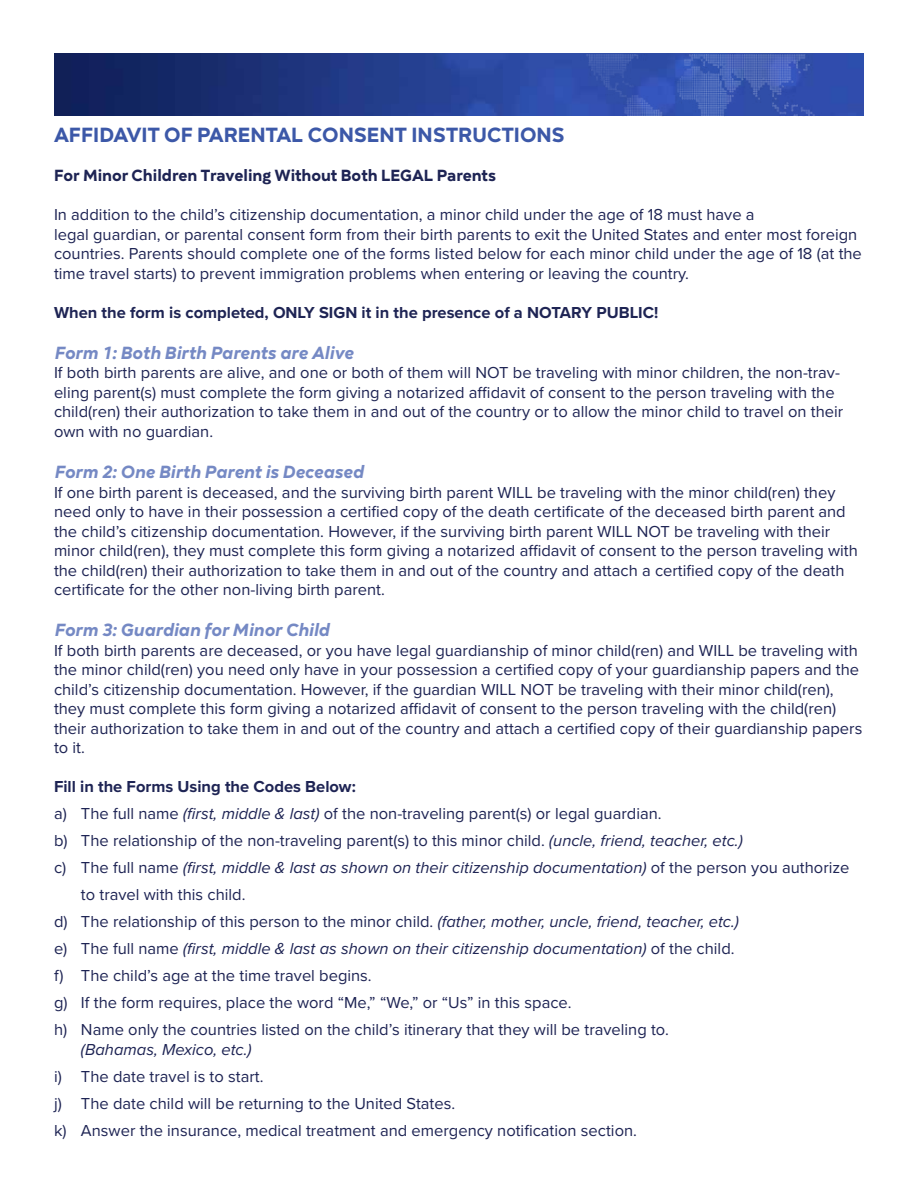
<style>
.page{position:relative;width:918px;height:1188px;background:#fff}
.page>*{position:absolute;margin:0;border:0;box-sizing:border-box;transform-origin:0 0}
.t1{font:700 21px "Mirai";letter-spacing:.005em;color:#3c58a8}
.t2{font:italic 700 18px "Mirai";color:#7589c4}
.t3{font:16.5px/19.5px "Proxima Nova";color:#1e2454}
.t4{font:italic 16.5px "Proxima Nova";color:#1e2454}
.t5{font:700 16.5px "Proxima Nova";color:#1e2454}
.t6{font:700 16.5px "Mirai";letter-spacing:-.005em;color:#1e2454}
.s1{font-style:italic}
.s2{font-style:normal}
</style>
<div class="page">
<img style="left:54px;top:54px;width:810px;height:61px">
<img style="left:554px;top:54px;width:293px;height:62px">
<p class="t1" style="left:54px;top:118px;width:512px">AFFIDAVIT OF PARENTAL CONSENT INSTRUCTIONS</p>
<p class="t6" style="left:54px;top:162px;width:444px">For Minor Children Traveling Without Both LEGAL Parents</p>
<p class="t3" style="left:54px;top:205px;width:809px">In addition to the child’s citizenship documentation, a minor child under the age of 18 must have a<br>legal guardian, or parental consent form from their birth parents to exit the United States and enter most foreign countries. Parents should complete one of the forms listed below for each minor child under the age of 18 (at the time travel starts) to prevent immigration problems when entering or leaving the country.</p>
<p class="t5" style="left:54px;top:303px;width:606px">When the form is completed, ONLY SIGN it in the presence of a NOTARY PUBLIC!</p>
<p class="t2" style="left:54px;top:338px;width:301px">Form 1: Both Birth Parents are Alive</p>
<p class="t3" style="left:54px;top:364px;width:791px">If both birth parents are alive, and one or both of them will NOT be traveling with minor children, the non-trav&shy;eling parent(s) must complete the form giving a notarized affidavit of consent to the person traveling with the child(ren) their authorization to take them in and out of the country or to allow the minor child to travel on their own with no guardian.</p>
<p class="t2" style="left:54px;top:457px;width:311px">Form 2: One Birth Parent is Deceased</p>
<p class="t3" style="left:54px;top:483px;width:805px">If one birth parent is deceased, and the surviving birth parent WILL be traveling with the minor child(ren) they need only to have in their possession a certified copy of the death certificate of the deceased birth parent and the child’s citizenship documentation. However, if the surviving birth parent WILL NOT be traveling with their minor child(ren), they must complete this form giving a notarized affidavit of consent to the person traveling with the child(ren) their authorization to take them in and out of the country and attach a certified copy of the death certificate for the other non-living birth parent.</p>
<p class="t2" style="left:54px;top:615px;width:277px">Form 3: Guardian for Minor Child</p>
<p class="t3" style="left:54px;top:641px;width:810px">If both birth parents are deceased, or you have legal guardianship of minor child(ren) and WILL be traveling with the minor child(ren) you need only have in your possession a certified copy of your guardianship papers and the child’s citizenship documentation. However, if the guardian WILL NOT be traveling with their minor child(ren), they must complete this form giving a notarized affidavit of consent to the person traveling with the child(ren) their authorization to take them in and out of the country and attach a certified copy of their guardianship papers to it.</p>
<p class="t5" style="left:54px;top:777px;width:303px">Fill in the Forms Using the Codes Below:</p>
<p class="t3" style="left:54px;top:804px;width:609px">a) The full name <span class="s1">(first, middle &amp; last)</span> of the non-traveling parent(s) or legal guardian.</p>
<p class="t3" style="left:54px;top:831px;width:690px">b) The relationship of the non-traveling parent(s) to this minor child. <span class="s1">(uncle, friend, teacher, etc.)</span></p>
<p class="t4" style="left:54px;top:858px;width:797px"><span class="s2">c) The full name</span> (first, middle &amp; last as shown on their citizenship documentation) <span class="s2">of the person you authorize</span></p>
<p class="t3" style="left:81px;top:885px;width:166px">to travel with this child.</p>
<p class="t3" style="left:54px;top:912px;width:687px">d) The relationship of this person to the minor child. <span class="s1">(father, mother, uncle, friend, teacher, etc.)</span></p>
<p class="t4" style="left:54px;top:939px;width:682px"><span class="s2">e) The full name</span> (first, middle &amp; last as shown on their citizenship documentation) <span class="s2">of the child.</span></p>
<p class="t3" style="left:54px;top:966px;width:319px">f) The child’s age at the time travel begins.</p>
<p class="t3" style="left:54px;top:993px;width:519px">g) If the form requires, place the word “Me,” “We,” or “Us” in this space.</p>
<p class="t3" style="left:54px;top:1020px;width:617px">h) Name only the countries listed on the child’s itinerary that they will be traveling to.</p>
<p class="t4" style="left:81px;top:1039px;width:172px">(Bahamas, Mexico, etc.)</p>
<p class="t3" style="left:54px;top:1063px;width:584px;line-height:27px">i) The date travel is to start.<br>j) The date child will be returning to the United States.<br>k) Answer the insurance, medical treatment and emergency notification section.</p>
</div>
